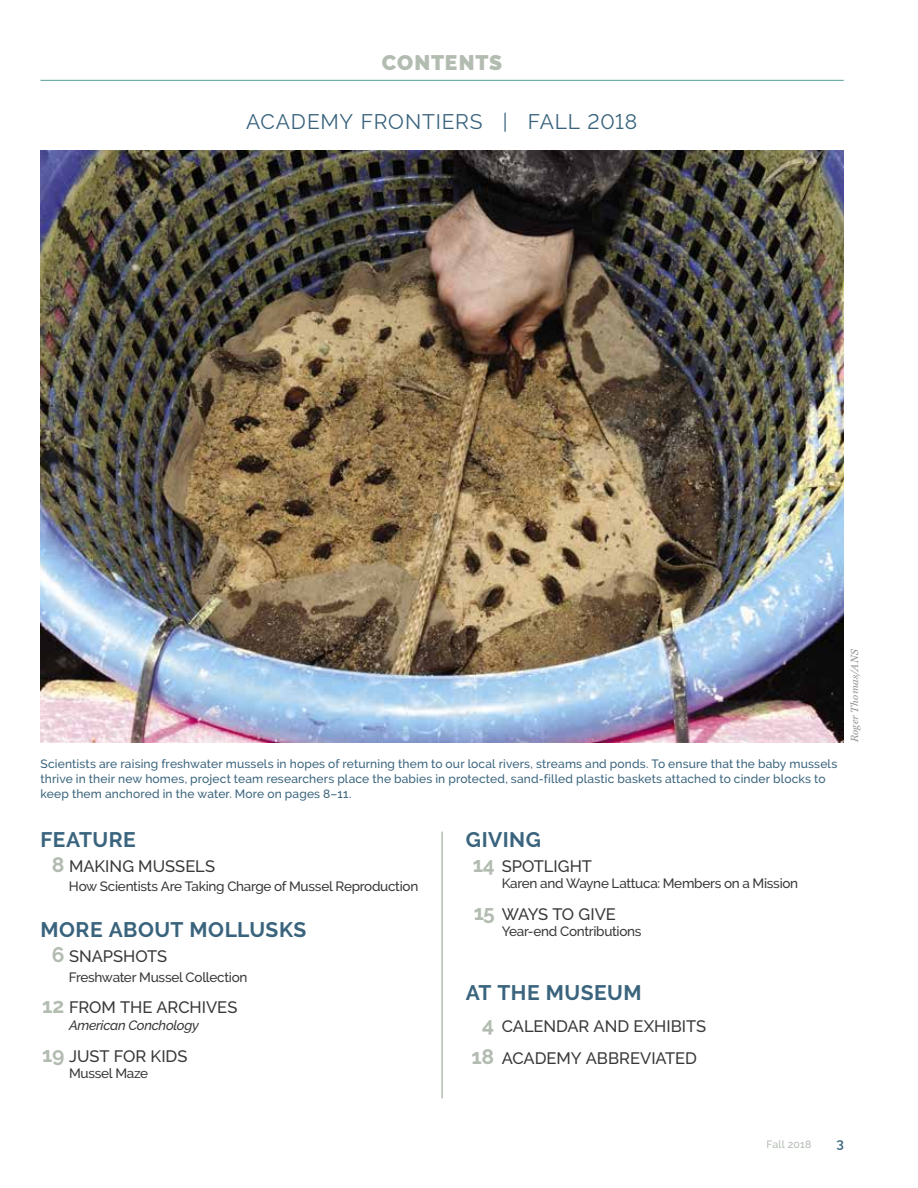
<style>
.page{position:relative;width:918px;height:1188px;background:#fff}
.page>*{position:absolute;margin:0;border:0;box-sizing:border-box;transform-origin:0 0}
.t1{font:700 21px "Raleway";letter-spacing:.025em;color:#3a647d}
.t2{font:21px "Raleway";letter-spacing:.04em;color:#3a647d}
.t3{font:900 21px "Raleway";letter-spacing:.035em;color:#b3bcb1}
.t4{font:500 16.5px/32px "Raleway";letter-spacing:-.005em;color:#393939}
.t5{font:500 16.5px "Raleway";letter-spacing:-.025em;color:#393939}
.t6{font:500 13.5px "Raleway";letter-spacing:-.02em;color:#393939}
.t7{font:italic 500 13.5px "Raleway";letter-spacing:-.02em;color:#393939}
.t8{font:600 13.5px "Raleway";color:#3a647d}
.t9{font:500 12px/15px "Raleway";letter-spacing:.015em;color:#3a647d}
.t10{font:italic 10.5px "Miller Text";letter-spacing:.025em;color:#919191}
.t11{font:500 10.5px "Raleway";letter-spacing:.02em;color:#b3bcb1}
.s1{font-weight:700;font-size:21px;color:#b3bcb1}
</style>
<div class="page">
<hr style="left:40px;top:80px;width:804px;height:1px;background:#549c99">
<hr style="left:441px;top:832px;width:2px;height:266px;background:#b3bcb1">
<img style="left:40px;top:150px;width:804px;height:593px">
<h1 class="t3" style="left:382px;top:51px;width:122px">CONTENTS</h1>
<h1 class="t2" style="left:246px;top:110px;width:393px">ACADEMY FRONTIERS | FALL 2018</h1>
<p class="t9" style="left:40px;top:756px;width:798px">Scientists are raising freshwater mussels in hopes of returning them to our local rivers, streams and ponds. To ensure that the baby mussels thrive in their new homes, project team researchers place the babies in protected, sand-filled plastic baskets attached to cinder blocks to keep them anchored in the water. More on pages 8–11.</p>
<h1 class="t1" style="left:40px;top:827px;width:97px">FEATURE</h1>
<h2 class="t4" style="left:52px;top:850px;width:165px"><span class="s1">8</span> MAKING MUSSELS</h2>
<p class="t6" style="left:69px;top:879px;width:351px">How Scientists Are Taking Charge of Mussel Reproduction</p>
<h1 class="t1" style="left:40px;top:917px;width:267px">MORE ABOUT MOLLUSKS</h1>
<h2 class="t4" style="left:52px;top:940px;width:117px"><span class="s1">6</span> SNAPSHOTS</h2>
<p class="t6" style="left:69px;top:969px;width:180px">Freshwater Mussel Collection</p>
<h2 class="t4" style="left:42px;top:992px;width:197px"><span class="s1">12</span> FROM THE ARCHIVES</h2>
<p class="t7" style="left:69px;top:1017px;width:131px">American Conchology</p>
<h2 class="t4" style="left:42px;top:1040px;width:147px"><span class="s1">19</span> JUST FOR KIDS</h2>
<p class="t6" style="left:69px;top:1065px;width:81px">Mussel Maze</p>
<h1 class="t1" style="left:466px;top:827px;width:77px">GIVING</h1>
<h2 class="t4" style="left:473px;top:850px;width:121px"><span class="s1">14</span> SPOTLIGHT</h2>
<p class="t6" style="left:502px;top:876px;width:298px">Karen and Wayne Lattuca: Members on a Mission</p>
<h2 class="t5" style="left:474px;top:905px;width:144px"><span class="s1">15</span> WAYS TO GIVE</h2>
<p class="t6" style="left:502px;top:924px;width:141px">Year-end Contributions</p>
<h1 class="t1" style="left:466px;top:981px;width:177px">AT THE MUSEUM</h1>
<h2 class="t4" style="left:471px;top:1010px;width:236px;text-indent:11px"><span class="s1">4</span> CALENDAR AND EXHIBITS<br><span class="s1">18</span> ACADEMY ABBREVIATED</h2>
<p class="t10" style="left:848px;top:742px;width:95px;rotate:-90deg">Roger Thomas/ANS</p>
<p class="t11" style="left:767px;top:1138px;width:46px">Fall 2018</p>
<p class="t8" style="left:836px;top:1135px;width:9px">3</p>
</div>
